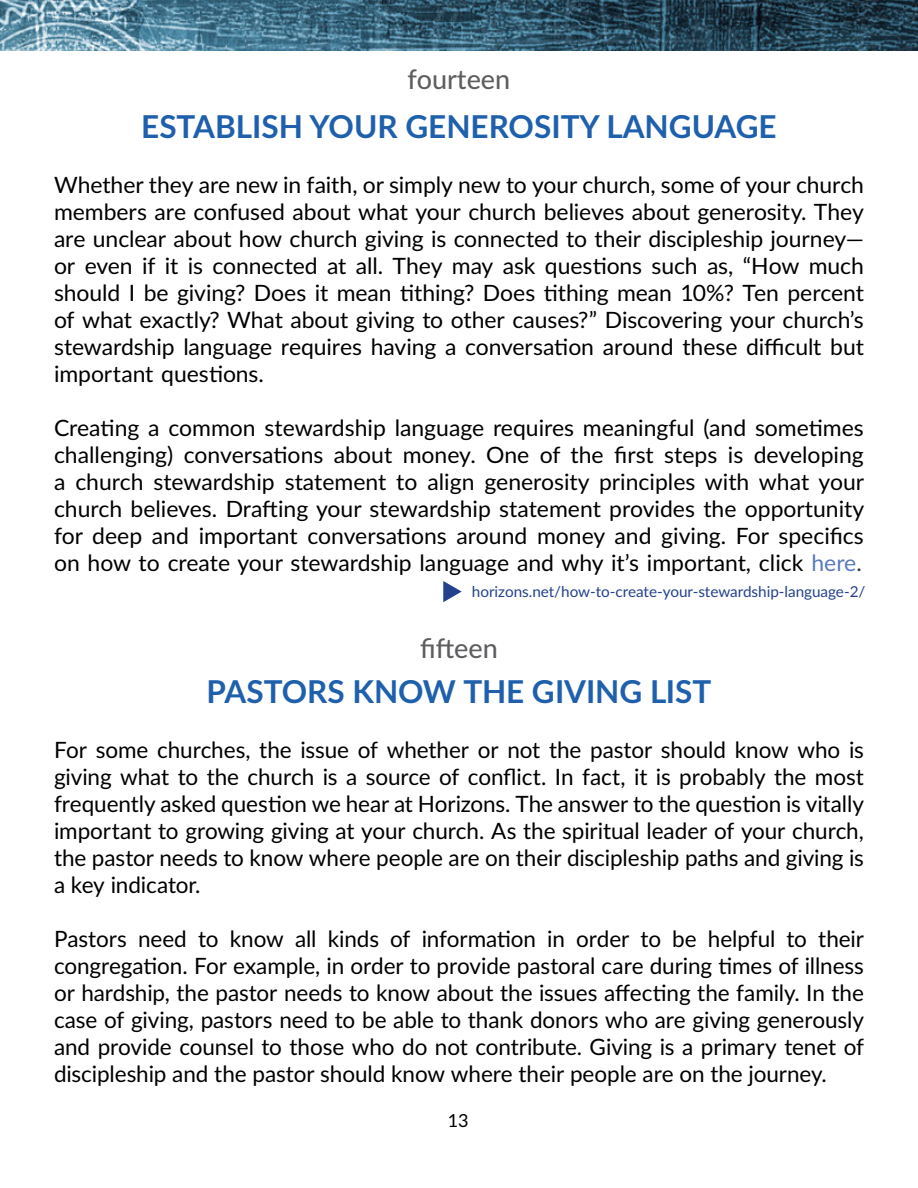
<style>
.page{position:relative;width:918px;height:1188px;background:#fff}
.page>*{position:absolute;margin:0;border:0;box-sizing:border-box;transform-origin:0 0}
.t1{font:700 31.5px "Lato";color:#1f60ad}
.t2{font:500 27px "Lato";color:#5e5e61}
.t3{font:22.5px/27px "Lato";letter-spacing:-.005em;color:#000;text-align:justify}
.t4{font:18px "Lato";color:#000}
.t5{font:15px "Lato";color:#23418d}
.s1{color:#587abc}
.s2{color:#303e49}
</style>
<div class="page">
<img style="left:0;top:0;width:918px;height:51px">
<svg style="left:443px;top:581px;width:19px;height:21px"></svg>
<p class="t2" style="left:408px;top:60px;width:104px">fourteen</p>
<h1 class="t1" style="left:141px;top:103px;width:637px">ESTABLISH YOUR GENEROSITY LANGUAGE</h1>
<p class="t3" style="left:54px;top:170px;width:811px">Whether they are new in faith, or simply new to your church, some of your church members are confused about what your church believes about generosity. They are unclear about how church giving is connected to their discipleship journey— or even if it is connected at all. They may ask questions such as, “How much should I be giving? Does it mean tithing? Does tithing mean 10%? Ten percent of what exactly? What about giving to other causes?” Discovering your church’s stewardship language requires having a conversation around these difficult but important questions.</p>
<p class="t3" style="left:54px;top:413px;width:812px">Creating a common stewardship language requires meaningful (and sometimes challenging) conversations about money. One of the first steps is developing a church stewardship statement to align generosity principles with what your church believes. Drafting your stewardship statement provides the opportunity for deep and important conversations around money and giving. For specifics on how to create your stewardship language and why it’s important, click <span class="s1">here</span><span class="s2">.</span></p>
<p class="t5" style="left:472px;top:581px;width:395px">horizons.net/how-to-create-your-stewardship-language-2/</p>
<p class="t2" style="left:420px;top:629px;width:79px">fifteen</p>
<h1 class="t1" style="left:206px;top:668px;width:506px">PASTORS KNOW THE GIVING LIST</h1>
<p class="t3" style="left:54px;top:735px;width:812px">For some churches, the issue of whether or not the pastor should know who is giving what to the church is a source of conflict. In fact, it is probably the most frequently asked question we hear at Horizons. The answer to the question is vitally important to growing giving at your church. As the spiritual leader of your church, the pastor needs to know where people are on their discipleship paths and giving is a key indicator.</p>
<p class="t3" style="left:54px;top:924px;width:811px">Pastors need to know all kinds of information in order to be helpful to their congregation. For example, in order to provide pastoral care during times of illness or hardship, the pastor needs to know about the issues affecting the family. In the case of giving, pastors need to be able to thank donors who are giving generously and provide counsel to those who do not contribute. Giving is a primary tenet of discipleship and the pastor should know where their people are on the journey.</p>
<p class="t4" style="left:448px;top:1107px;width:22px">13</p>
</div>
